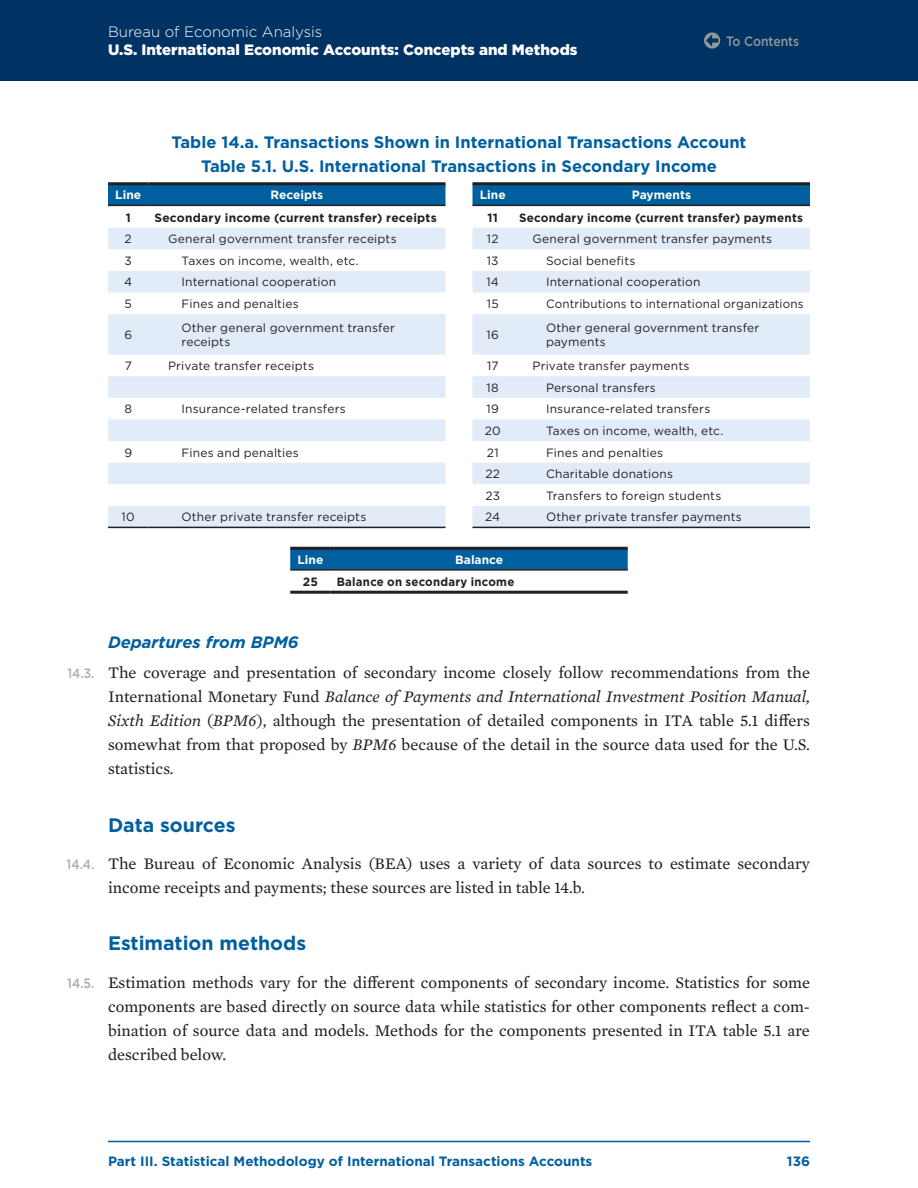
<style>
.page{position:relative;width:918px;height:1188px;background:#fff}
.page>*{position:absolute;margin:0;border:0;box-sizing:border-box;transform-origin:0 0}
.t1{font:700 19.5px "Gotham";color:#005f9f}
.t2{font:16.5px/24px "Mercury Text G2";color:#231f20;text-align:justify}
.t3{font:700 16.5px/24px "Gotham";color:#005f9f;text-align:center}
.t4{font:italic 700 16.5px "Gotham";color:#005f9f}
.t5{font:900 15px "Gotham";color:#fff}
.t6{font:300 15px "Gotham";color:#fff}
.t7{font:700 13.5px "Gotham";color:#005f9f}
.t8{font:500 13.5px "Gotham";color:#93989a;scale:.9 1}
.tt__Table_Text{font:12px/14.4px "Gotham";letter-spacing:.015em;color:#231f20}
.tt__Table_Text-2{font:700 12px "Gotham";letter-spacing:.02em;color:#231f20}
.th__Table_Header{font:700 12px "Gotham";color:#fff}
.tt__Table_Text-3{font:700 12px "Gotham";letter-spacing:.02em;color:#231f20;scale:.95 1}
.s1{font-family:"Gotham";font-weight:500;font-size:13.5px;color:#aaaeb0}
.s2{font-style:italic}
</style>
<div class="page">
<div style="left:0;top:0;width:918px;height:81px;background:#003263"></div>
<hr style="left:108px;top:1141px;width:702px;height:1px;background:#005f9f">
<svg style="left:108px;top:185px;width:338px;height:20px;background:#015d9a"></svg>
<svg style="left:108px;top:228px;width:338px;height:299px;fill:#e2ecf8"></svg>
<hr style="left:108px;top:205px;width:40px;height:1px;background:#231f20">
<hr style="left:148px;top:205px;width:298px;height:1px;background:#231f20">
<hr style="left:108px;top:182px;width:40px;height:3px;background:#231f20">
<hr style="left:148px;top:182px;width:298px;height:3px;background:#231f20">
<hr style="left:108px;top:527px;width:40px;height:1px;background:#231f20">
<hr style="left:148px;top:527px;width:298px;height:1px;background:#231f20">
<svg style="left:472px;top:185px;width:338px;height:20px;background:#015d9a"></svg>
<svg style="left:472px;top:228px;width:338px;height:299px;fill:#e2ecf8"></svg>
<hr style="left:472px;top:205px;width:41px;height:1px;background:#231f20">
<hr style="left:513px;top:205px;width:297px;height:1px;background:#231f20">
<hr style="left:472px;top:182px;width:41px;height:3px;background:#231f20">
<hr style="left:513px;top:182px;width:297px;height:3px;background:#231f20">
<hr style="left:472px;top:527px;width:41px;height:1px;background:#231f20">
<hr style="left:513px;top:527px;width:297px;height:1px;background:#231f20">
<div style="left:290px;top:550px;width:338px;height:19px;background:#005f9f"></div>
<hr style="left:290px;top:547px;width:41px;height:3px;background:#231f20">
<hr style="left:290px;top:569px;width:41px;height:2px;background:#231f20">
<hr style="left:290px;top:591px;width:41px;height:3px;background:#231f20">
<hr style="left:331px;top:591px;width:297px;height:3px;background:#231f20">
<hr style="left:331px;top:547px;width:297px;height:3px;background:#231f20">
<hr style="left:331px;top:569px;width:297px;height:2px;background:#231f20">
<svg style="left:704px;top:32px;width:16px;height:17px"></svg>
<svg style="left:706px;top:34px;width:12px;height:13px"></svg>
<p class="t6" style="left:108px;top:23px;width:216px">Bureau of Economic Analysis</p>
<p class="t5" style="left:108px;top:40px;width:471px">U.S. International Economic Accounts: Concepts and Methods</p>
<p class="t8" style="left:726px;top:32px;width:83px">To Contents</p>
<p class="t3" style="left:172px;top:130px;width:576px">Table 14.a. Transactions Shown in International Transactions Account<br>Table 5.1. U.S. International Transactions in Secondary Income</p>
<p class="th__Table_Header" style="left:115px;top:187px;width:27px">Line</p>
<p class="th__Table_Header" style="left:271px;top:187px;width:54px">Receipts</p>
<p class="tt__Table_Text-2" style="left:126px;top:209px;width:7px">1</p>
<p class="tt__Table_Text-2" style="left:154px;top:209px;width:284px">Secondary income (current transfer) receipts</p>
<p class="tt__Table_Text" style="left:125px;top:232px;width:9px">2</p>
<p class="tt__Table_Text" style="left:168px;top:232px;width:230px">General government transfer receipts</p>
<p class="tt__Table_Text" style="left:125px;top:253px;width:9px">3</p>
<p class="tt__Table_Text" style="left:182px;top:253px;width:179px">Taxes on income, wealth, etc.</p>
<p class="tt__Table_Text" style="left:124px;top:275px;width:10px">4</p>
<p class="tt__Table_Text" style="left:182px;top:275px;width:156px">International cooperation</p>
<p class="tt__Table_Text" style="left:125px;top:296px;width:9px">5</p>
<p class="tt__Table_Text" style="left:182px;top:296px;width:119px">Fines and penalties</p>
<p class="tt__Table_Text" style="left:124px;top:327px;width:9px">6</p>
<p class="tt__Table_Text" style="left:182px;top:320px;width:215px">Other general government transfer receipts</p>
<p class="tt__Table_Text" style="left:125px;top:358px;width:9px">7</p>
<p class="tt__Table_Text" style="left:168px;top:358px;width:148px">Private transfer receipts</p>
<p class="tt__Table_Text" style="left:124px;top:402px;width:9px">8</p>
<p class="tt__Table_Text" style="left:182px;top:402px;width:166px">Insurance-related transfers</p>
<p class="tt__Table_Text" style="left:124px;top:445px;width:9px">9</p>
<p class="tt__Table_Text" style="left:182px;top:445px;width:119px">Fines and penalties</p>
<p class="tt__Table_Text" style="left:122px;top:510px;width:15px">10</p>
<p class="tt__Table_Text" style="left:182px;top:510px;width:186px">Other private transfer receipts</p>
<p class="th__Table_Header" style="left:480px;top:187px;width:27px">Line</p>
<p class="th__Table_Header" style="left:632px;top:187px;width:61px">Payments</p>
<p class="tt__Table_Text-2" style="left:488px;top:209px;width:12px">11</p>
<p class="tt__Table_Text-2" style="left:519px;top:209px;width:285px">Secondary income (current transfer) payments</p>
<p class="tt__Table_Text" style="left:487px;top:232px;width:13px">12</p>
<p class="tt__Table_Text" style="left:532px;top:232px;width:241px">General government transfer payments</p>
<p class="tt__Table_Text" style="left:487px;top:253px;width:13px">13</p>
<p class="tt__Table_Text" style="left:546px;top:253px;width:91px">Social benefits</p>
<p class="tt__Table_Text" style="left:486px;top:275px;width:14px">14</p>
<p class="tt__Table_Text" style="left:546px;top:275px;width:156px">International cooperation</p>
<p class="tt__Table_Text" style="left:487px;top:296px;width:13px">15</p>
<p class="tt__Table_Text" style="left:546px;top:296px;width:259px">Contributions to international organizations</p>
<p class="tt__Table_Text" style="left:487px;top:327px;width:14px">16</p>
<p class="tt__Table_Text" style="left:546px;top:320px;width:215px">Other general government transfer payments</p>
<p class="tt__Table_Text" style="left:487px;top:358px;width:13px">17</p>
<p class="tt__Table_Text" style="left:532px;top:358px;width:158px">Private transfer payments</p>
<p class="tt__Table_Text" style="left:487px;top:380px;width:14px">18</p>
<p class="tt__Table_Text" style="left:546px;top:380px;width:111px">Personal transfers</p>
<p class="tt__Table_Text" style="left:487px;top:402px;width:14px">19</p>
<p class="tt__Table_Text" style="left:546px;top:402px;width:166px">Insurance-related transfers</p>
<p class="tt__Table_Text" style="left:485px;top:423px;width:17px">20</p>
<p class="tt__Table_Text" style="left:546px;top:423px;width:179px">Taxes on income, wealth, etc.</p>
<p class="tt__Table_Text" style="left:487px;top:445px;width:13px">21</p>
<p class="tt__Table_Text" style="left:546px;top:445px;width:119px">Fines and penalties</p>
<p class="tt__Table_Text" style="left:485px;top:466px;width:16px">22</p>
<p class="tt__Table_Text" style="left:546px;top:466px;width:129px">Charitable donations</p>
<p class="tt__Table_Text" style="left:485px;top:488px;width:16px">23</p>
<p class="tt__Table_Text" style="left:546px;top:488px;width:177px">Transfers to foreign students</p>
<p class="tt__Table_Text" style="left:485px;top:510px;width:17px">24</p>
<p class="tt__Table_Text" style="left:546px;top:510px;width:197px">Other private transfer payments</p>
<p class="th__Table_Header" style="left:298px;top:552px;width:27px">Line</p>
<p class="th__Table_Header" style="left:455px;top:552px;width:49px">Balance</p>
<p class="tt__Table_Text-2" style="left:303px;top:574px;width:17px">25</p>
<p class="tt__Table_Text-3" style="left:337px;top:574px;width:188px">Balance on secondary income</p>
<h4 class="t4" style="left:108px;top:631px;width:192px">Departures from BPM6</h4>
<p class="t2" style="left:108px;top:660px;width:704px;text-indent:-41px"><span class="s1">14.3.</span> The coverage and presentation of secondary income closely follow recommendations from the International Monetary Fund <span class="s2">Balance of Payments and International Investment Position Manual, Sixth Edition</span> (<span class="s2">BPM6</span>), although the presentation of detailed components in ITA table 5.1 differs somewhat from that proposed by <span class="s2">BPM6</span> because of the detail in the source data used for the U.S. statistics.</p>
<h3 class="t1" style="left:108px;top:812px;width:129px">Data sources</h3>
<p class="t2" style="left:108px;top:851px;width:703px;text-indent:-41px"><span class="s1">14.4.</span> The Bureau of Economic Analysis (BEA) uses a variety of data sources to estimate secondary income receipts and payments; these sources are listed in table 14.b.</p>
<h3 class="t1" style="left:108px;top:930px;width:200px">Estimation methods</h3>
<p class="t2" style="left:108px;top:969px;width:704px;text-indent:-41px"><span class="s1">14.5.</span> Estimation methods vary for the different components of secondary income. Statistics for some components are based directly on source data while statistics for other components reflect a com&shy;bination of source data and models. Methods for the components presented in ITA table 5.1 are described below.</p>
<p class="t7" style="left:108px;top:1153px;width:486px">Part III. Statistical Methodology of International Transactions Accounts</p>
<p class="t7" style="left:787px;top:1153px;width:25px">136</p>
</div>
